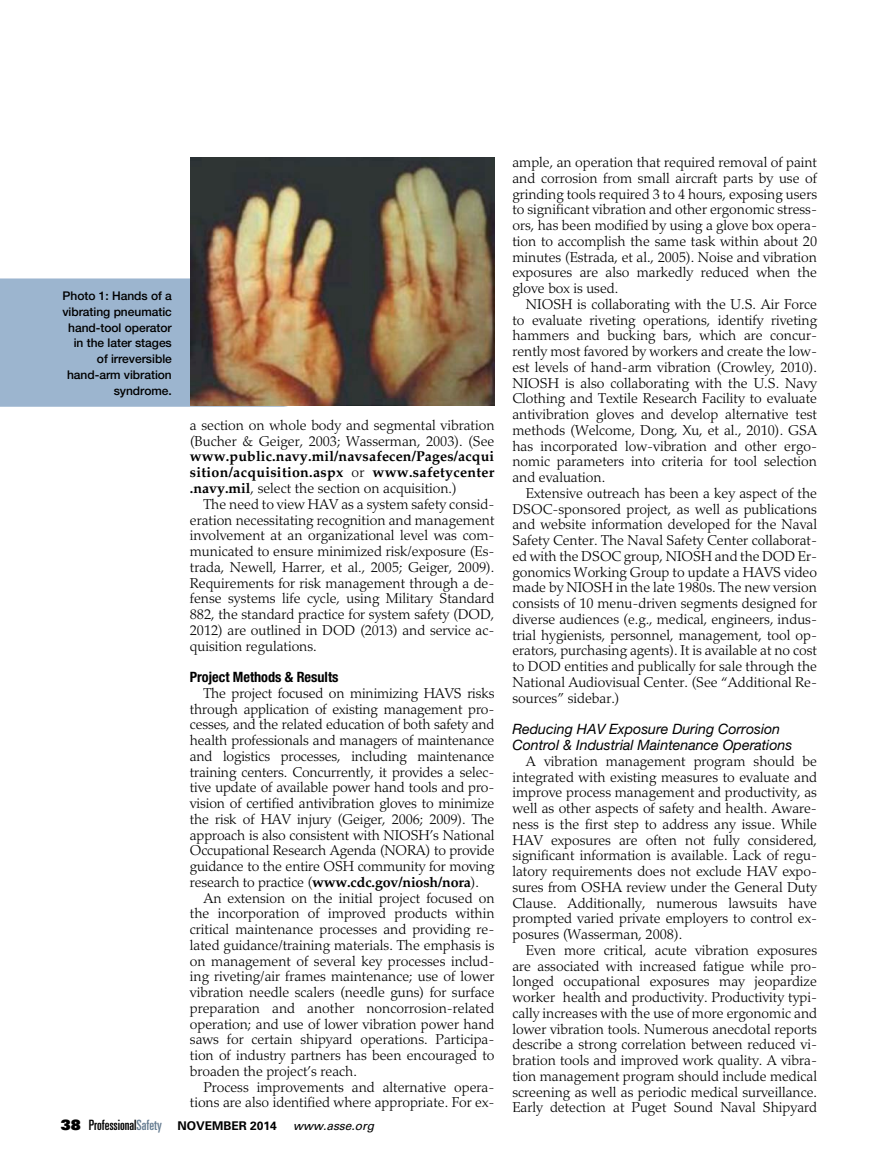
<style>
.page{position:relative;width:878px;height:1175px;background:#fff}
.page>*{position:absolute;margin:0;border:0;box-sizing:border-box;transform-origin:0 0}
.t1{font:300 14.25px/15.8px "Palatino LT Std";color:#000;text-align:justify}
.t2{font:700 14.25px/15.8px "Palatino LT Std";letter-spacing:.02em;color:#000;text-align:justify}
.t3{font:italic 14.25px/15.8px "Helvetica Neue LT Std";color:#000}
.t4{font:ultra-condensed 14.25px "Univers LT Std";color:#000}
.t5{font:700 condensed 14.25px "Helvetica Neue LT Std";color:#000}
.t6{font:500 12px/15.8px "Helvetica Neue LT Std";letter-spacing:-.005em;color:#000;text-align:right}
.s1{font-weight:300}
.s2{font-weight:700}
.s3{font-family:"Univers LT Std X Black";font-stretch:normal}
.s4{color:#657c91}
.s5{font-weight:700;font-stretch:normal;font-size:12px}
.s6{font-style:italic;font-stretch:normal;font-size:12px}
</style>
<div class="page">
<div style="left:0;top:278px;width:288px;height:129px;background:#9cb5cf"></div>
<img style="left:191px;top:158px;width:303px;height:248px">
<p class="t6" style="left:62px;top:288px;width:111px">Photo 1: Hands of a vibrating pneumatic hand-tool operator in the later stages of irreversible hand-arm vibration syndrome.</p>
<p class="t1" style="left:190px;top:417px;width:306px">a section on whole body and segmental vibration (Bucher &amp; Geiger, 2003; Wasserman, 2003). (See</p>
<p class="t2" style="left:190px;top:449px;width:306px">www.public.navy.mil/navsafecen/Pages/acqui sition/acquisition.aspx <span class="s1">or</span> www.safetycenter .navy.mil<span class="s1">, select the section on acquisition.)</span></p>
<p class="t1" style="left:190px;top:496px;width:306px;text-indent:13px">The need to view HAV as a system safety consid&shy;eration necessitating recognition and management involvement at an organizational level was com&shy;municated to ensure minimized risk/exposure (Es&shy;trada, Newell, Harrer, et al., 2005; Geiger, 2009).<br>Requirements for risk management through a de&shy;fense systems life cycle, using Military Standard 882, the standard practice for system safety (DOD, 2012) are outlined in DOD (2013) and service ac&shy;quisition regulations.</p>
<p class="t5" style="left:190px;top:668px;width:150px">Project Methods &amp; Results</p>
<p class="t1" style="left:190px;top:685px;width:306px;text-indent:13px">The project focused on minimizing HAVS risks through application of existing management pro&shy;cesses, and the related education of both safety and health professionals and managers of maintenance and logistics processes, including maintenance training centers. Concurrently, it provides a selec&shy;tive update of available power hand tools and pro&shy;vision of certified antivibration gloves to minimize the risk of HAV injury (Geiger, 2006; 2009). The approach is also consistent with NIOSH’s National Occupational Research Agenda (NORA) to provide guidance to the entire OSH community for moving research to practice (<span class="s2">www.cdc.gov/niosh/nora</span>).</p>
<p class="t1" style="left:190px;top:890px;width:306px;text-indent:13px">An extension on the initial project focused on the incorporation of improved products within critical maintenance processes and providing re&shy;lated guidance/training materials. The emphasis is on management of several key processes includ&shy;ing riveting/air frames maintenance; use of lower vibration needle scalers (needle guns) for surface preparation and another noncorrosion-related operation; and use of lower vibration power hand saws for certain shipyard operations. Participa&shy;tion of industry partners has been encouraged to broaden the project’s reach.</p>
<p class="t1" style="left:190px;top:1079px;width:306px;text-align:right">Process improvements and alternative opera&shy;tions are also identified where appropriate. For ex-</p>
<p class="t4" style="left:61px;top:1116px;width:315px"><span class="s3">38</span> Professional<span class="s4">Safety</span> <span class="s5">NOVEMBER 2014</span> <span class="s6">www.asse.org</span></p>
<p class="t1" style="left:512px;top:155px;width:306px">ample, an operation that required removal of paint and corrosion from small aircraft parts by use of grinding tools required 3 to 4 hours, exposing users to significant vibration and other ergonomic stress&shy;ors, has been modified by using a glove box opera&shy;tion to accomplish the same task within about 20 minutes (Estrada, et al., 2005). Noise and vibration exposures are also markedly reduced when the glove box is used.</p>
<p class="t1" style="left:512px;top:296px;width:306px;text-indent:13px">NIOSH is collaborating with the U.S. Air Force to evaluate riveting operations, identify riveting hammers and bucking bars, which are concur&shy;rently most favored by workers and create the low&shy;est levels of hand-arm vibration (Crowley, 2010).<br>NIOSH is also collaborating with the U.S. Navy Clothing and Textile Research Facility to evaluate antivibration gloves and develop alternative test methods (Welcome, Dong, Xu, et al., 2010). GSA has incorporated low-vibration and other ergo&shy;nomic parameters into criteria for tool selection and evaluation.</p>
<p class="t1" style="left:512px;top:485px;width:306px;text-indent:13px">Extensive outreach has been a key aspect of the DSOC-sponsored project, as well as publications and website information developed for the Naval Safety Center. The Naval Safety Center collaborat&shy;ed with the DSOC group, NIOSH and the DOD Er&shy;gonomics Working Group to update a HAVS video made by NIOSH in the late 1980s. The new version consists of 10 menu-driven segments designed for diverse audiences (e.g., medical, engineers, indus&shy;trial hygienists, personnel, management, tool op&shy;erators, purchasing agents). It is available at no cost to DOD entities and publically for sale through the National Audiovisual Center. (See “Additional Re&shy;sources” sidebar.)</p>
<p class="t3" style="left:512px;top:721px;width:281px">Reducing HAV Exposure During Corrosion<br>Control &amp; Industrial Maintenance Operations</p>
<p class="t1" style="left:512px;top:753px;width:306px;text-indent:13px">A vibration management program should be integrated with existing measures to evaluate and improve process management and productivity, as well as other aspects of safety and health. Aware&shy;ness is the first step to address any issue. While HAV exposures are often not fully considered, significant information is available. Lack of regu&shy;latory requirements does not exclude HAV expo&shy;sures from OSHA review under the General Duty Clause. Additionally, numerous lawsuits have prompted varied private employers to control ex&shy;posures (Wasserman, 2008).</p>
<p class="t1" style="left:512px;top:942px;width:306px;text-indent:13px">Even more critical, acute vibration exposures are associated with increased fatigue while pro&shy;longed occupational exposures may jeopardize worker health and productivity. Productivity typi&shy;cally increases with the use of more ergonomic and lower vibration tools. Numerous anecdotal reports describe a strong correlation between reduced vi&shy;bration tools and improved work quality. A vibra&shy;tion management program should include medical screening as well as periodic medical surveillance.<br>Early detection at Puget Sound Naval Shipyard</p>
</div>
